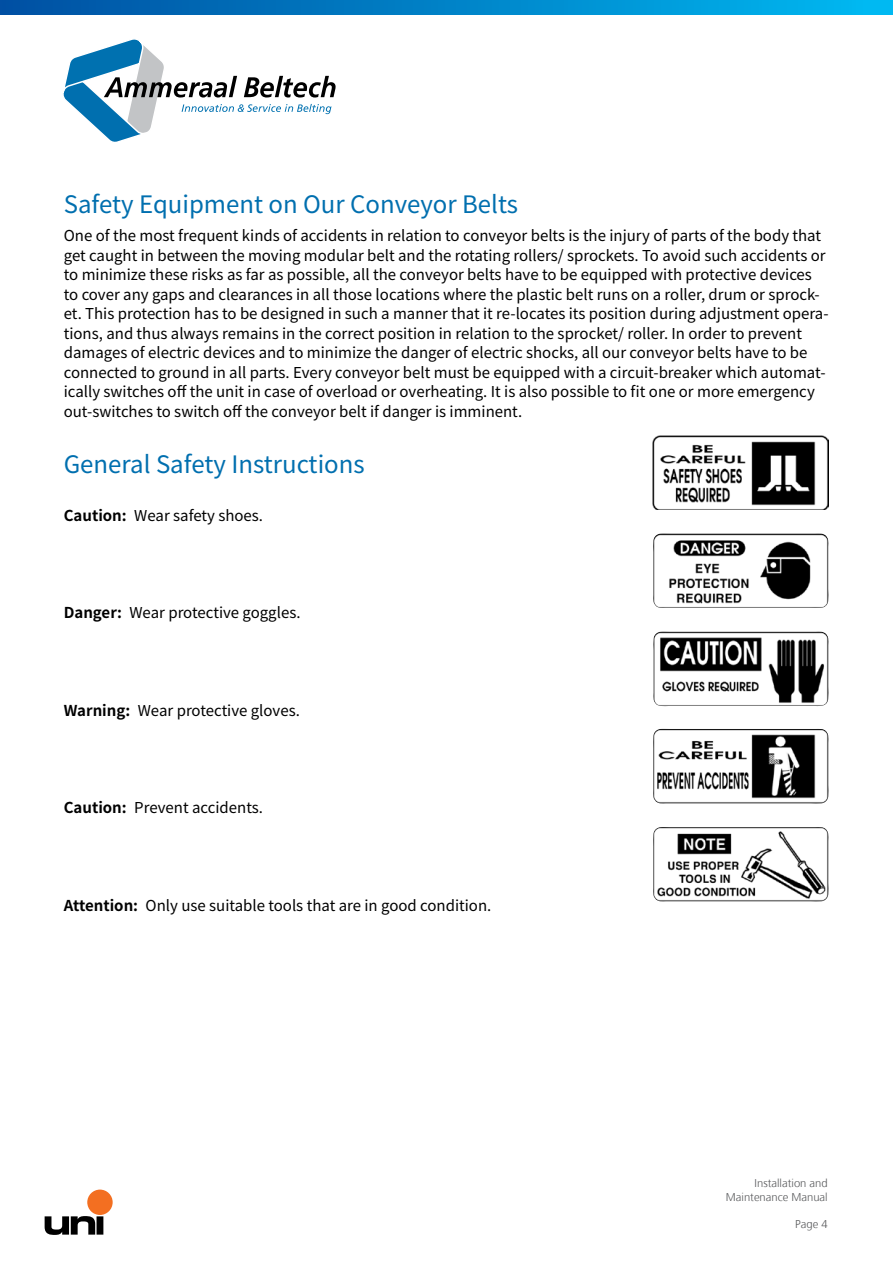
<style>
.page{position:relative;width:893px;height:1263px;background:#fff}
.page>*{position:absolute;margin:0;border:0;box-sizing:border-box;transform-origin:0 0}
.t1{font:24px "Noto Sans CJ Ksc";color:#006faf}
.t2{font:15px/19.5px "Noto Sans CJ Ksc";color:#000}
.t3{font:300 11.25px/13.5px "Frutiger";color:#58595b;text-align:right}
.s1{font-weight:700}
</style>
<div class="page">
<svg style="left:0;top:0;width:893px;height:15px;background:#0083c8"></svg>
<svg style="left:63px;top:39px;width:273px;height:103px"></svg>
<svg style="left:45px;top:1216px;width:58px;height:19px"></svg>
<div style="left:87px;top:1189px;width:26px;height:26px;background:#f36f21;border-radius:50%"></div>
<img style="left:653px;top:435px;width:175px;height:75px">
<img style="left:653px;top:533px;width:175px;height:75px">
<img style="left:653px;top:631px;width:175px;height:75px">
<img style="left:653px;top:729px;width:175px;height:75px">
<img style="left:653px;top:827px;width:175px;height:74px">
<h1 class="t1" style="left:64px;top:191px;width:456px">Safety Equipment on Our Conveyor Belts</h1>
<p class="t2" style="left:64px;top:226px;width:766px">One of the most frequent kinds of accidents in relation to conveyor belts is the injury of parts of the body that get caught in between the moving modular belt and the rotating rollers/ sprockets. To avoid such accidents or to minimize these risks as far as possible, all the conveyor belts have to be equipped with protective devices to cover any gaps and clearances in all those locations where the plastic belt runs on a roller, drum or sprock&shy;et. This protection has to be designed in such a manner that it re-locates its position during adjustment opera&shy;tions, and thus always remains in the correct position in relation to the sprocket/ roller. In order to prevent damages of electric devices and to minimize the danger of electric shocks, all our conveyor belts have to be connected to ground in all parts. Every conveyor belt must be equipped with a circuit-breaker which automat&shy;ically switches off the unit in case of overload or overheating. It is also possible to fit one or more emergency out-switches to switch off the conveyor belt if danger is imminent.</p>
<h1 class="t1" style="left:64px;top:451px;width:302px">General Safety Instructions</h1>
<p class="t2" style="left:64px;top:506px;width:199px"><span class="s1">Caution:</span> Wear safety shoes.</p>
<p class="t2" style="left:64px;top:603px;width:236px"><span class="s1">Danger:</span> Wear protective goggles.</p>
<p class="t2" style="left:64px;top:701px;width:235px"><span class="s1">Warning:</span> Wear protective gloves.</p>
<p class="t2" style="left:64px;top:798px;width:199px"><span class="s1">Caution:</span> Prevent accidents.</p>
<p class="t2" style="left:64px;top:896px;width:427px"><span class="s1">Attention:</span> Only use suitable tools that are in good condition.</p>
<p class="t3" style="left:726px;top:1177px;width:103px">Installation and<br>Maintenance Manual</p>
<p class="t3" style="left:795px;top:1217px;width:34px">Page 4</p>
</div>
